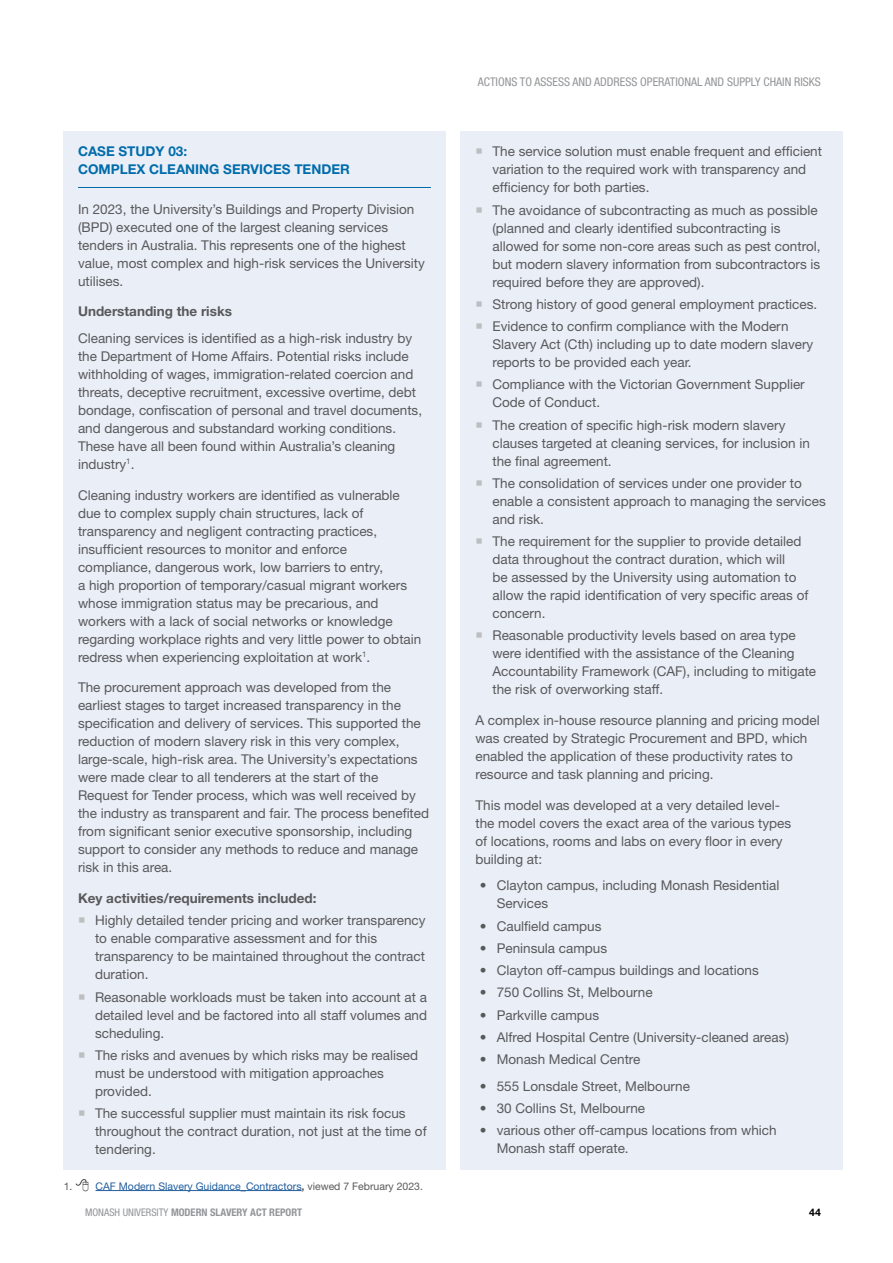
<style>
.page{position:relative;width:893px;height:1263px;background:#fff}
.page>*{position:absolute;margin:0;border:0;box-sizing:border-box;transform-origin:0 0}
.t1{font:13.5px/18px "Helvetica Neue LT Pro";color:#58595b}
.t2{font:700 13.5px "Helvetica Neue LT Pro";color:#58595b}
.t3{font:700 13.5px/18px "Helvetica Neue LT Pro";color:#006cab}
.t4{font:condensed 12px "Helvetica Neue LT Pro";color:#939598}
.t5{font:10.5px "Helvetica Neue LT Pro";color:#215e9e}
.t6{font:700 condensed 10.5px "Helvetica Neue LT Pro";color:#939598}
.t7{font:700 10.5px "Helvetica Neue LT Pro";color:#000}
.s1{color:#58595b}
.s2{font-weight:700;color:#58595b}
.s3{font-weight:700}
.s4{font-weight:400}
</style>
<div class="page">
<div style="left:63px;top:132px;width:383px;height:1038px;background:#eaeef6"></div>
<hr style="left:78px;top:187px;width:353px;height:1px;background:#006cab">
<hr style="left:96px;top:1190px;width:206px;height:1px;background:#215e9e">
<div style="left:460px;top:132px;width:383px;height:1038px;background:#eaeef6"></div>
<p class="t3" style="left:78px;top:142px;width:273px">CASE STUDY 03:<br>COMPLEX CLEANING SERVICES TENDER</p>
<p class="t1" style="left:78px;top:199px;width:348px">In 2023, the University’s Buildings and Property Division (BPD) executed one of the largest cleaning services tenders in Australia. This represents one of the highest value, most complex and high-risk services the University utilises.</p>
<p class="t2" style="left:78px;top:303px;width:155px">Understanding the risks</p>
<p class="t1" style="left:78px;top:329px;width:346px">Cleaning services is identified as a high-risk industry by the Department of Home Affairs. Potential risks include withholding of wages, immigration-related coercion and threats, deceptive recruitment, excessive overtime, debt bondage, confiscation of personal and travel documents, and dangerous and substandard working conditions.<br>These have all been found within Australia’s cleaning industry<sup>1</sup>.</p>
<p class="t1" style="left:78px;top:485px;width:345px">Cleaning industry workers are identified as vulnerable due to complex supply chain structures, lack of transparency and negligent contracting practices, insufficient resources to monitor and enforce compliance, dangerous work, low barriers to entry,<br>a high proportion of temporary/casual migrant workers whose immigration status may be precarious, and workers with a lack of social networks or knowledge regarding workplace rights and very little power to obtain redress when experiencing exploitation at work<sup>1</sup>.</p>
<p class="t1" style="left:78px;top:678px;width:353px">The procurement approach was developed from the earliest stages to target increased transparency in the specification and delivery of services. This supported the reduction of modern slavery risk in this very complex, large-scale, high-risk area. The University’s expectations were made clear to all tenderers at the start of the Request for Tender process, which was well received by the industry as transparent and fair. The process benefited from significant senior executive sponsorship, including support to consider any methods to reduce and manage risk in this area.</p>
<p class="t2" style="left:78px;top:890px;width:240px">Key activities/requirements included:</p>
<p class="t1" style="left:95px;top:911px;width:332px">Highly detailed tender pricing and worker transparency to enable comparative assessment and for this transparency to be maintained throughout the contract duration.</p>
<p class="t1" style="left:95px;top:987px;width:334px;text-align:justify">Reasonable workloads must be taken into account at a detailed level and be factored into all staff volumes and scheduling.</p>
<p class="t1" style="left:95px;top:1046px;width:325px">The risks and avenues by which risks may be realised must be understood with mitigation approaches provided.</p>
<p class="t1" style="left:95px;top:1104px;width:333px">The successful supplier must maintain its risk focus throughout the contract duration, not just at the time of tendering.</p>
<p class="t5" style="left:64px;top:1179px;width:361px"><span class="s1">1.</span> CAF Modern Slavery Guidance_Contractors<span class="s2">,</span> <span class="s1">viewed 7 February 2023.</span></p>
<p class="t4" style="left:478px;top:74px;width:345px">ACTIONS TO ASSESS AND ADDRESS OPERATIONAL AND SUPPLY CHAIN RISKS</p>
<p class="t1" style="left:492px;top:142px;width:331px">The service solution must enable frequent and efficient variation to the required work with transparency and efficiency for both parties.</p>
<p class="t1" style="left:492px;top:200px;width:330px">The avoidance of subcontracting as much as possible (planned and clearly identified subcontracting is allowed for some non-core areas such as pest control, but modern slavery information from subcontractors is required before they are approved).</p>
<p class="t1" style="left:492px;top:293px;width:326px;line-height:22.2px">Strong history of good general employment practices.<br>Evidence to confirm compliance with the Modern</p>
<p class="t1" style="left:492px;top:335px;width:322px">Slavery Act (Cth) including up to date modern slavery reports to be provided each year.</p>
<p class="t1" style="left:492px;top:375px;width:314px">Compliance with the Victorian Government Supplier<br>Code of Conduct.</p>
<p class="t1" style="left:492px;top:415px;width:319px">The creation of specific high-risk modern slavery clauses targeted at cleaning services, for inclusion in the final agreement.</p>
<p class="t1" style="left:492px;top:474px;width:335px">The consolidation of services under one provider to enable a consistent approach to managing the services and risk.</p>
<p class="t1" style="left:492px;top:532px;width:317px">The requirement for the supplier to provide detailed data throughout the contract duration, which will<br>be assessed by the University using automation to allow the rapid identification of very specific areas of concern.</p>
<p class="t1" style="left:492px;top:626px;width:325px">Reasonable productivity levels based on area type were identified with the assistance of the Cleaning Accountability Framework (CAF), including to mitigate the risk of overworking staff.</p>
<p class="t1" style="left:475px;top:711px;width:346px">A complex in-house resource planning and pricing model was created by Strategic Procurement and BPD, which enabled the application of these productivity rates to resource and task planning and pricing.</p>
<p class="t1" style="left:475px;top:796px;width:317px">This model was developed at a very detailed level&shy;the model covers the exact area of the various types of locations, rooms and labs on every floor in every building at:</p>
<p class="t1" style="left:497px;top:876px;width:284px;text-indent:-17px"><span class="s3">•</span> Clayton campus, including Monash Residential<br>Services</p>
<p class="t1" style="left:480px;top:916px;width:123px"><span class="s3">•</span> Caulfield campus</p>
<p class="t1" style="left:480px;top:939px;width:129px"><span class="s3">•</span> Peninsula campus</p>
<p class="t1" style="left:480px;top:961px;width:281px"><span class="s3">•</span> Clayton off-campus buildings and locations</p>
<p class="t1" style="left:480px;top:983px;width:175px"><span class="s3">•</span> 750 Collins St, Melbourne</p>
<p class="t1" style="left:480px;top:1005px;width:121px"><span class="s3">•</span> Parkville campus</p>
<p class="t1" style="left:480px;top:1028px;width:311px"><span class="s3">•</span> Alfred Hospital Centre (University-cleaned areas)</p>
<p class="t1" style="left:480px;top:1050px;width:162px"><span class="s3">•</span> Monash Medical Centre</p>
<p class="t1" style="left:480px;top:1076px;width:212px"><span class="s3">•</span> 555 Lonsdale Street, Melbourne</p>
<p class="t1" style="left:480px;top:1099px;width:167px"><span class="s3">•</span> 30 Collins St, Melbourne</p>
<p class="t1" style="left:497px;top:1121px;width:282px;text-indent:-17px"><span class="s3">•</span> various other off-campus locations from which<br>Monash staff operate.</p>
<p class="t6" style="left:85px;top:1206px;width:219px"><span class="s4">MONASH UNIVERSITY</span> MODERN SLAVERY ACT REPORT</p>
<p class="t7" style="left:809px;top:1206px;width:13px">44</p>
</div>
